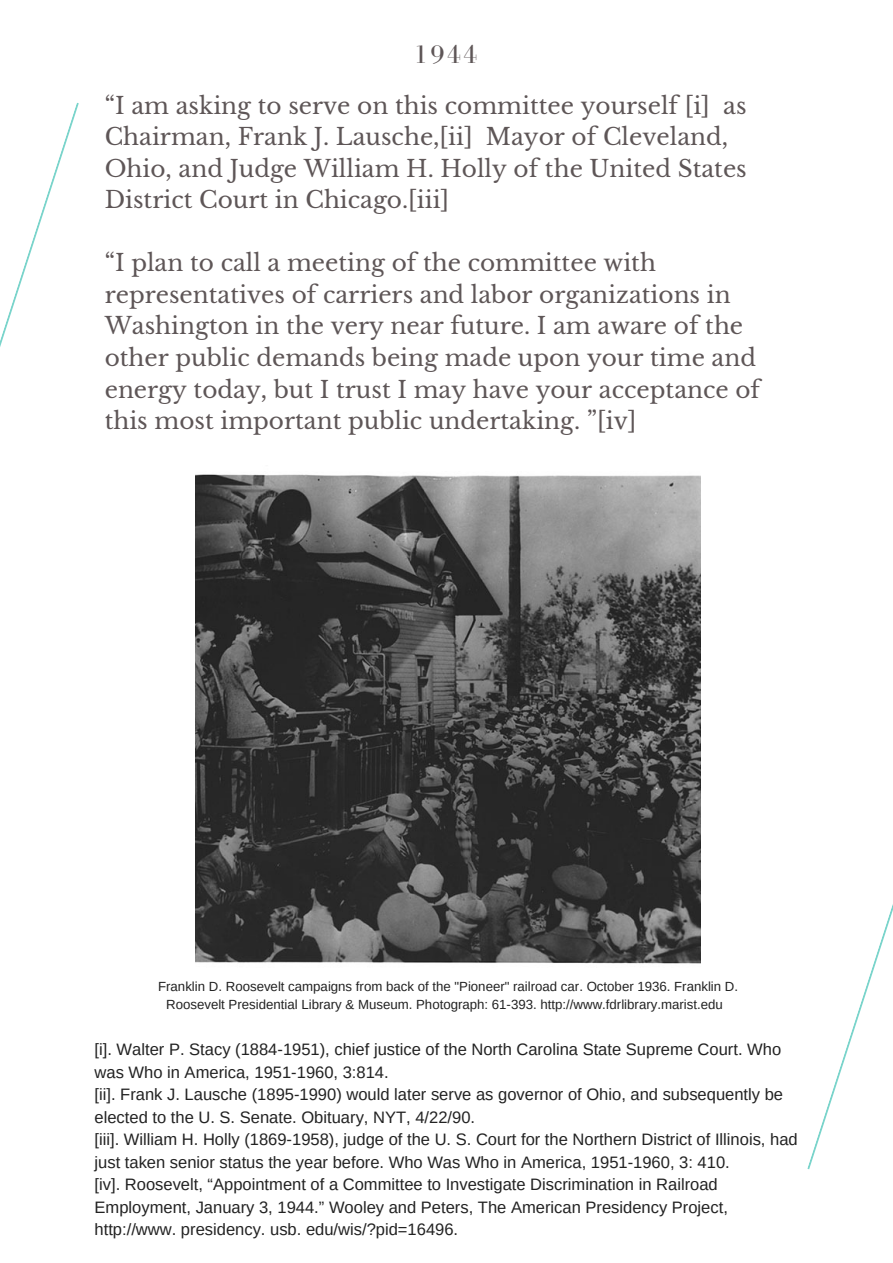
<style>
.page{position:relative;width:893px;height:1263px;background:#fff}
.page>*{position:absolute;margin:0;border:0;box-sizing:border-box;transform-origin:0 0}
.t1{font:26.55px "Bodoni FLF";color:#5e5657}
.t2{font:23.25px/31.5px "Libre Baskerville";color:#5e5657}
.t3{font:16.5px/22.5px "Arimo";color:#222}
.t4{font:13.2px/18px "Arimo";color:#222;text-align:center}
</style>
<div class="page">
<svg style="left:0;top:103px;width:79px;height:244px"></svg>
<svg style="left:807px;top:904px;width:86px;height:265px"></svg>
<img style="left:196px;top:474px;width:504px;height:490px">
<h1 class="t1" style="left:413px;top:40px;width:66px">1944</h1>
<h2 class="t2" style="left:105px;top:90px;width:644px">“I am asking to serve on this committee yourself [i] as Chairman, Frank J. Lausche,[ii] Mayor of Cleveland, Ohio, and Judge William H. Holly of the United States District Court in Chicago.[iii]</h2>
<p class="t2" style="left:105px;top:247px;width:657px">“I plan to call a meeting of the committee with representatives of carriers and labor organizations in Washington in the very near future. I am aware of the other public demands being made upon your time and energy today, but I trust I may have your acceptance of this most important public undertaking. ”[iv]</p>
<p class="t4" style="left:158px;top:977px;width:581px">Franklin D. Roosevelt campaigns from back of the "Pioneer" railroad car. October 1936. Franklin D.<br>Roosevelt Presidential Library &amp; Museum. Photograph: 61-393. http://www.fdrlibrary.marist.edu</p>
<p class="t3" style="left:95px;top:1038px;width:705px">[i]. Walter P. Stacy (1884-1951), chief justice of the North Carolina State Supreme Court. Who was Who in America, 1951-1960, 3:814.<br>[ii]. Frank J. Lausche (1895-1990) would later serve as governor of Ohio, and subsequently be elected to the U. S. Senate. Obituary, NYT, 4/22/90.<br>[iii]. William H. Holly (1869-1958), judge of the U. S. Court for the Northern District of Illinois, had just taken senior status the year before. Who Was Who in America, 1951-1960, 3: 410.<br>[iv]. Roosevelt, “Appointment of a Committee to Investigate Discrimination in Railroad Employment, January 3, 1944.” Wooley and Peters, The American Presidency Project, http://www. presidency. usb. edu/wis/?pid=16496.</p>
</div>
